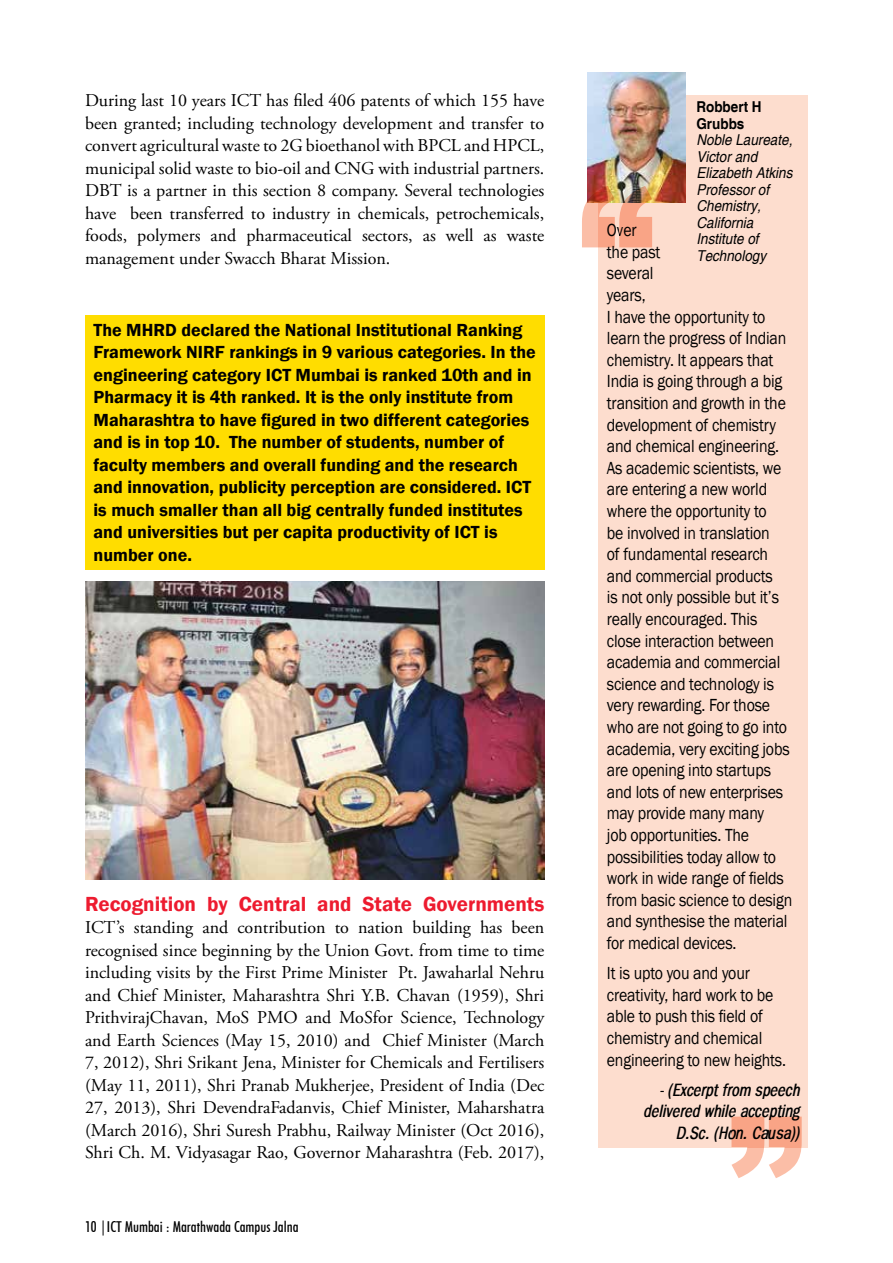
<style>
.page{position:relative;width:893px;height:1263px;background:#fff}
.page>*{position:absolute;margin:0;border:0;box-sizing:border-box;transform-origin:0 0}
.t1{font:600 21px "Franklin Gothic";color:#ed1b2f}
.t2{font:18px/22.5px "Adobe Garamond Pro";color:#000;text-align:justify}
.t3{font:18px/21.6px "Franklin Gothic";letter-spacing:-.01em;color:#000;scale:.88 1}
.t4{font:600 18px/22.5px "Franklin Gothic";color:#000}
.t5{font:italic 700 18px/21.6px "Franklin Gothic";letter-spacing:-.01em;color:#000;text-align:right;scale:.75 1}
.t6{font:italic 15px/16.5px "Helvetica";color:#000;scale:.9 1}
.t7{font:500 condensed 15px "Futura BT";color:#000}
.t8{font:700 15px/16.5px "Helvetica";color:#000;scale:.9 1}
</style>
<div class="page">
<div style="left:598px;top:95px;width:210px;height:1052px;background:#fdddce"></div>
<img style="left:587px;top:72px;width:98px;height:130px">
<img style="left:582px;top:186px;width:70px;height:61px">
<svg style="left:731px;top:1116px;width:71px;height:62px"></svg>
<div style="left:85px;top:315px;width:459px;height:254px;background:#fd0"></div>
<img style="left:85px;top:581px;width:459px;height:298px">
<p class="t2" style="left:85px;top:90px;width:461px">During last 10 years ICT has filed 406 patents of which 155 have been granted; including technology development and transfer to convert agricultural waste to 2G bioethanol with BPCL and HPCL, municipal solid waste to bio-oil and CNG with industrial partners.<br>DBT is a partner in this section 8 company. Several technologies have been transferred to industry in chemicals, petrochemicals, foods, polymers and pharmaceutical sectors, as well as waste management under Swacch Bharat Mission.</p>
<p class="t4" style="left:94px;top:319px;width:444px">The MHRD declared the National Institutional Ranking Framework NIRF rankings in 9 various categories. In the engineering category ICT Mumbai is ranked 10th and in Pharmacy it is 4th ranked. It is the only institute from Maharashtra to have figured in two different categories and is in top 10. The number of students, number of faculty members and overall funding and the research and innovation, publicity perception are considered. ICT is much smaller than all big centrally funded institutes and universities but per capita productivity of ICT is number one.</p>
<p class="t1" style="left:85px;top:890px;width:461px">Recognition by Central and State Governments</p>
<p class="t2" style="left:85px;top:917px;width:461px">ICT’s standing and contribution to nation building has been recognised since beginning by the Union Govt. from time to time including visits by the First Prime Minister Pt. Jawaharlal Nehru and Chief Minister, Maharashtra Shri Y.B. Chavan (1959), Shri PrithvirajChavan, MoS PMO and MoSfor Science, Technology and Earth Sciences (May 15, 2010) and Chief Minister (March 7, 2012), Shri Srikant Jena, Minister for Chemicals and Fertilisers (May 11, 2011), Shri Pranab Mukherjee, President of India (Dec 27, 2013), Shri DevendraFadanvis, Chief Minister, Maharshatra (March 2016), Shri Suresh Prabhu, Railway Minister (Oct 2016), Shri Ch. M. Vidyasagar Rao, Governor Maharashtra (Feb. 2017),</p>
<p class="t7" style="left:85px;top:1218px;width:215px">10 |ICT Mumbai : Marathwada Campus Jalna</p>
<p class="t8" style="left:696px;top:100px;width:74px">Robbert H<br>Grubbs</p>
<p class="t6" style="left:696px;top:132px;width:108px">Noble Laureate,<br>Victor and<br>Elizabeth Atkins<br>Professor of<br>Chemistry,<br>California<br>Institute of<br>Technology</p>
<p class="t3" style="left:607px;top:220px;width:212px">Over<br>the past<br>several<br>years,<br>I have the opportunity to learn the progress of Indian chemistry. It appears that<br>India is going through a big transition and growth in the development of chemistry and chemical engineering.<br>As academic scientists, we are entering a new world where the opportunity to<br>be involved in translation<br>of fundamental research and commercial products<br>is not only possible but it’s really encouraged. This close interaction between academia and commercial science and technology is very rewarding. For those who are not going to go into academia, very exciting jobs are opening into startups and lots of new enterprises may provide many many<br>job opportunities. The possibilities today allow to work in wide range of fields from basic science to design and synthesise the material for medical devices.</p>
<p class="t3" style="left:607px;top:963px;width:205px">It is upto you and your creativity, hard work to be able to push this field of chemistry and chemical engineering to new heights.</p>
<p class="t5" style="left:643px;top:1078px;width:210px">- (Excerpt from speech delivered while accepting<br>D.Sc. (Hon. Causa))</p>
</div>
